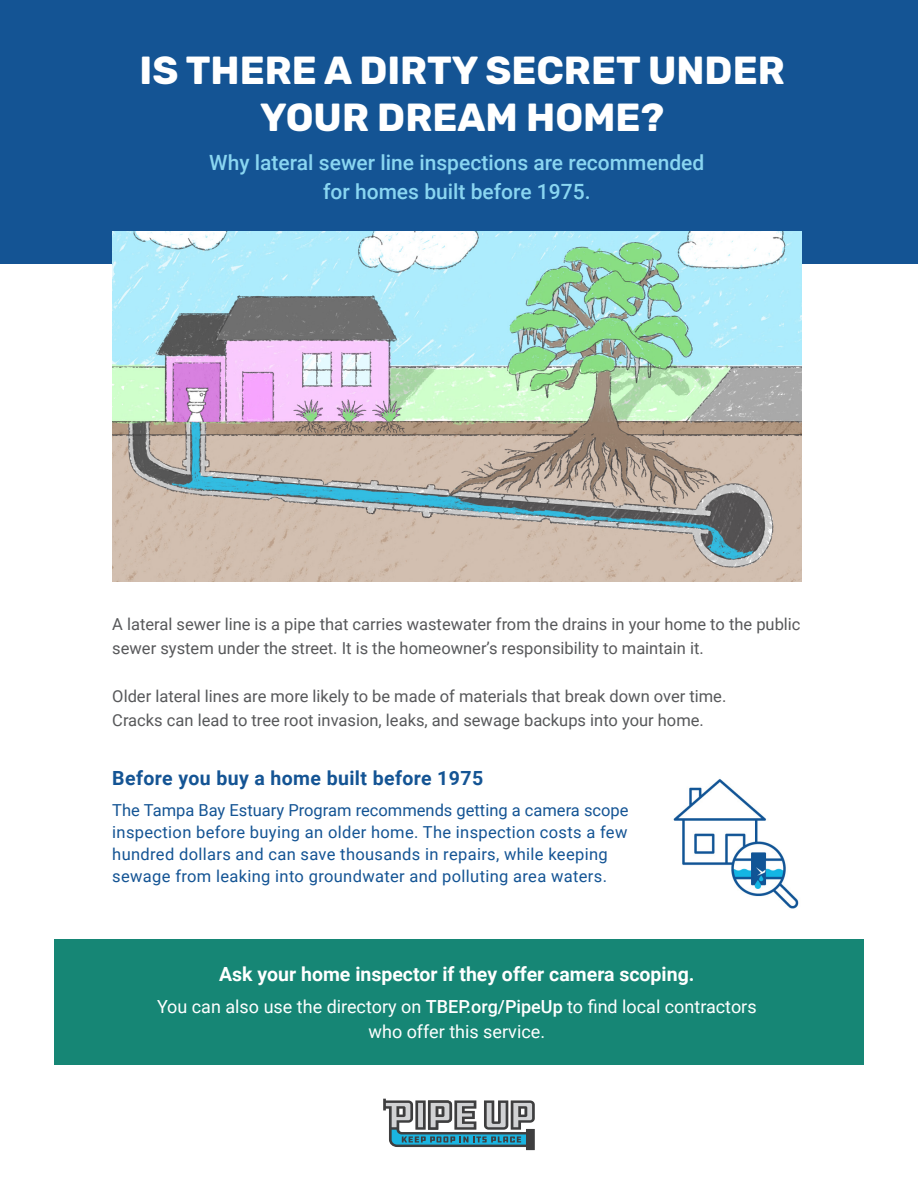
<style>
.page{position:relative;width:918px;height:1188px;background:#fff}
.page>*{position:absolute;margin:0;border:0;box-sizing:border-box;transform-origin:0 0}
.t1{font:700 39px/46.8px "Rubik";color:#fff;text-align:center}
.t2{font:500 21px "Roboto";color:#8ad6f1}
.t3{font:700 19.5px "Roboto";color:#fff}
.t4{font:700 19.5px "Roboto";letter-spacing:.02em;color:#145494}
.t5{font:18px/25.2px "Roboto";color:#fff;text-align:center}
.t6{font:16.5px/24px "Roboto";color:#57585a}
.t7{font:16.5px/22.2px "Roboto";letter-spacing:.02em;color:#145494;text-align:justify}
.s1{font-weight:500}
</style>
<div class="page">
<img style="left:673px;top:779px;width:126px;height:130px">
<div style="left:0;top:0;width:918px;height:264px;background:#145494"></div>
<div style="left:54px;top:939px;width:810px;height:126px;background:#168675"></div>
<img style="left:112px;top:231px;width:689px;height:350px">
<svg style="left:383px;top:1099px;width:152px;height:51px"></svg>
<p class="t1" style="left:140px;top:48px;width:647px">IS THERE A DIRTY SECRET UNDER<br>YOUR DREAM HOME?</p>
<p class="t2" style="left:209px;top:148px;width:497px">Why lateral sewer line inspections are recommended</p>
<p class="t2" style="left:323px;top:176px;width:269px">for homes built before 1975.</p>
<p class="t6" style="left:112px;top:611px;width:690px">A lateral sewer line is a pipe that carries wastewater from the drains in your home to the public sewer system under the street. It is the homeowner’s responsibility to maintain it.</p>
<p class="t6" style="left:112px;top:683px;width:616px">Older lateral lines are more likely to be made of materials that break down over time.</p>
<p class="t6" style="left:112px;top:707px;width:593px">Cracks can lead to tree root invasion, leaks, and sewage backups into your home.</p>
<p class="t4" style="left:112px;top:764px;width:372px">Before you buy a home built before 1975</p>
<p class="t7" style="left:112px;top:798px;width:518px">The Tampa Bay Estuary Program recommends getting a camera scope inspection before buying an older home. The inspection costs a few hundred dollars and can save thousands in repairs, while keeping</p>
<p class="t7" style="left:112px;top:865px;width:496px">sewage from leaking into groundwater and polluting area waters.</p>
<p class="t3" style="left:219px;top:960px;width:477px">Ask your home inspector if they offer camera scoping.</p>
<p class="t5" style="left:157px;top:993px;width:601px">You can also use the directory on <span class="s1">TBEP.org/PipeUp</span> to find local contractors who offer this service.</p>
</div>
